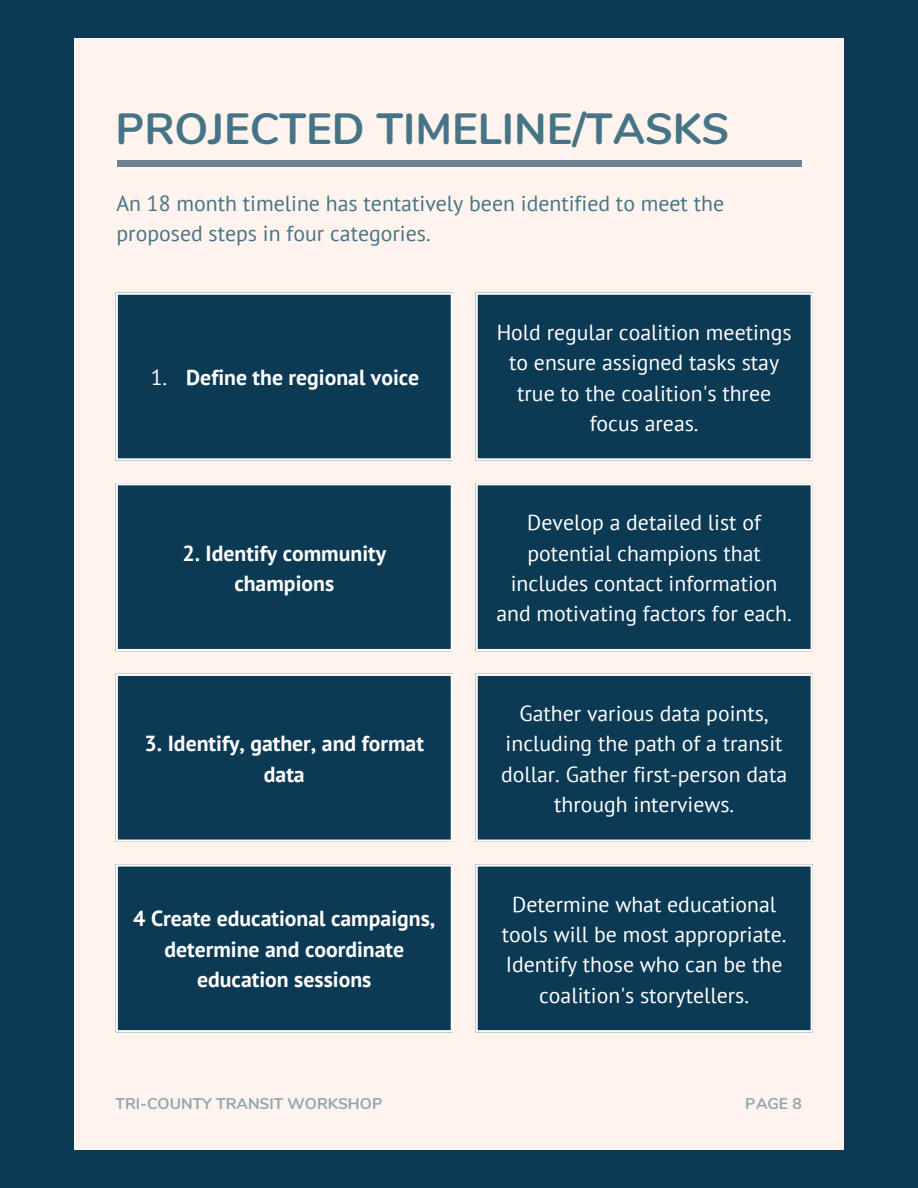
<style>
.page{position:relative;width:918px;height:1188px;background:#0c3954}
.page>*{position:absolute;margin:0;border:0;box-sizing:border-box;transform-origin:0 0}
.t1{font:700 43.65px "Nunito";color:#467487}
.t2{font:21.75px/30.3px "PT Sans";color:#fff;text-align:center}
.t3{font:700 21.75px/30.3px "PT Sans";color:#fff;text-align:center}
.t4{font:21.75px/29.7px "PT Sans";color:#467487}
.t5{font:700 15.6px "Nunito";color:#467487}
.s1{font-weight:400}
</style>
<div class="page">
<div style="left:75px;top:39px;width:768px;height:1111px;background:#fff3ed"></div>
<div style="left:117px;top:160px;width:685px;height:7px;background:#6d8391"></div>
<svg style="left:116px;top:295px;width:697px;height:735px;background:#2a5067"></svg>
<hr style="left:116px;top:295px;width:2px;height:163px;background:#fff">
<hr style="left:451px;top:295px;width:2px;height:163px;background:#fff">
<hr style="left:116px;top:293px;width:337px;height:2px;background:#fff">
<hr style="left:116px;top:458px;width:337px;height:3px;background:#fff">
<hr style="left:475px;top:295px;width:3px;height:163px;background:#fff">
<hr style="left:811px;top:295px;width:2px;height:163px;background:#fff">
<hr style="left:475px;top:293px;width:338px;height:2px;background:#fff">
<hr style="left:475px;top:458px;width:338px;height:3px;background:#fff">
<hr style="left:116px;top:485px;width:2px;height:164px;background:#fff">
<hr style="left:451px;top:485px;width:2px;height:164px;background:#fff">
<hr style="left:116px;top:483px;width:337px;height:2px;background:#fff">
<hr style="left:116px;top:649px;width:337px;height:2px;background:#fff">
<hr style="left:475px;top:485px;width:3px;height:164px;background:#fff">
<hr style="left:811px;top:485px;width:2px;height:164px;background:#fff">
<hr style="left:475px;top:483px;width:338px;height:2px;background:#fff">
<hr style="left:475px;top:649px;width:338px;height:2px;background:#fff">
<hr style="left:116px;top:676px;width:2px;height:164px;background:#fff">
<hr style="left:451px;top:676px;width:2px;height:164px;background:#fff">
<hr style="left:116px;top:674px;width:337px;height:2px;background:#fff">
<hr style="left:116px;top:840px;width:337px;height:2px;background:#fff">
<hr style="left:475px;top:676px;width:3px;height:164px;background:#fff">
<hr style="left:811px;top:676px;width:2px;height:164px;background:#fff">
<hr style="left:475px;top:674px;width:338px;height:2px;background:#fff">
<hr style="left:475px;top:840px;width:338px;height:2px;background:#fff">
<hr style="left:116px;top:867px;width:2px;height:163px;background:#fff">
<hr style="left:451px;top:867px;width:2px;height:163px;background:#fff">
<hr style="left:116px;top:864px;width:337px;height:3px;background:#fff">
<hr style="left:116px;top:1030px;width:337px;height:2px;background:#fff">
<hr style="left:475px;top:867px;width:3px;height:163px;background:#fff">
<hr style="left:811px;top:867px;width:2px;height:163px;background:#fff">
<hr style="left:475px;top:864px;width:338px;height:3px;background:#fff">
<hr style="left:475px;top:1030px;width:338px;height:2px;background:#fff">
<h1 class="t1" style="left:116px;top:99px;width:615px">PROJECTED TIMELINE/TASKS</h1>
<p class="t4" style="left:117px;top:188px;width:609px">An 18 month timeline has tentatively been identified to meet the proposed steps in four categories.</p>
<p class="t3" style="left:151px;top:362px;width:270px"><span class="s1">1.</span> Define the regional voice</p>
<p class="t3" style="left:182px;top:538px;width:205px">2. Identify community champions</p>
<p class="t3" style="left:145px;top:728px;width:281px">3. Identify, gather, and format data</p>
<p class="t3" style="left:133px;top:903px;width:304px">4 Create educational campaigns, determine and coordinate education sessions</p>
<p class="t2" style="left:497px;top:317px;width:296px">Hold regular coalition meetings to ensure assigned tasks stay true to the coalition's three focus areas.</p>
<p class="t2" style="left:496px;top:507px;width:297px">Develop a detailed list of potential champions that includes contact information and motivating factors for each.</p>
<p class="t2" style="left:501px;top:698px;width:288px">Gather various data points, including the path of a transit dollar. Gather first-person data through interviews.</p>
<p class="t2" style="left:502px;top:888px;width:286px">Determine what educational tools will be most appropriate.<br>Identify those who can be the coalition's storytellers.</p>
<p class="t5" style="left:116px;top:1093px;width:268px">TRI-COUNTY TRANSIT WORKSHOP</p>
<p class="t5" style="left:746px;top:1093px;width:57px">PAGE 8</p>
</div>
